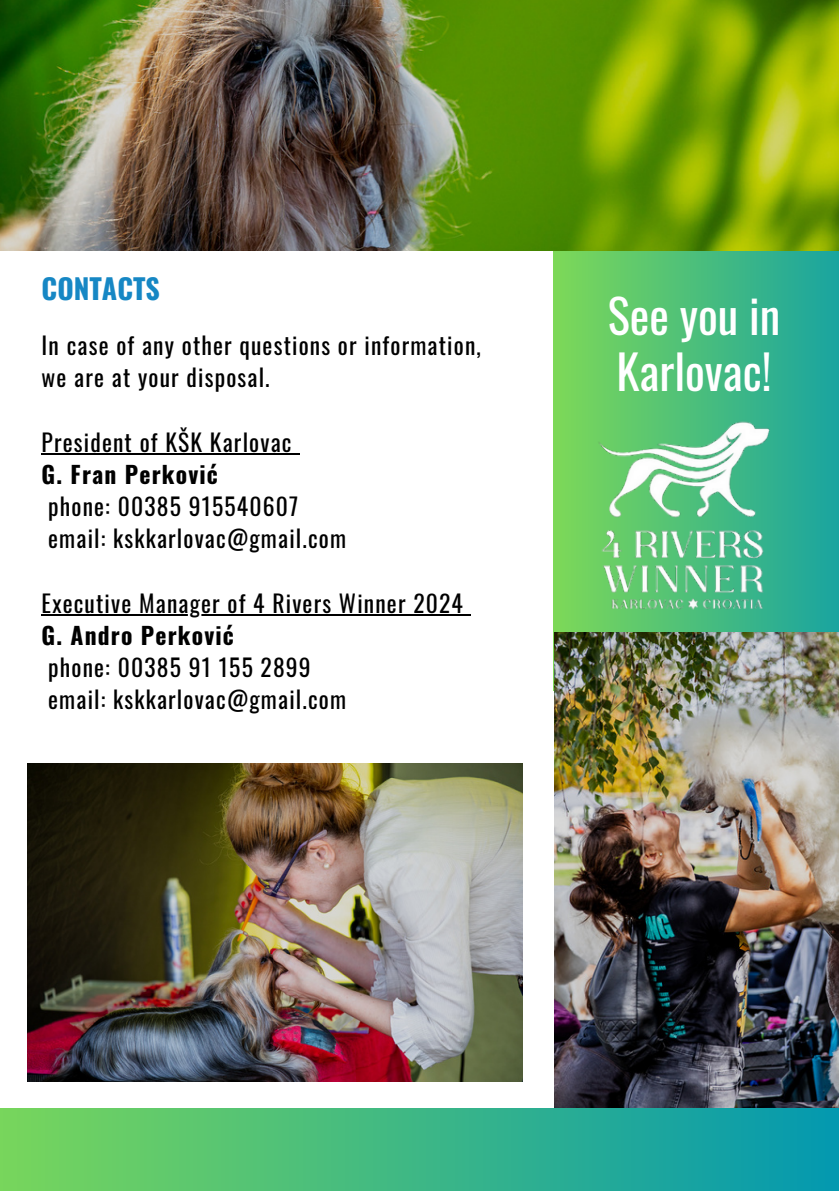
<style>
.page{position:relative;width:839px;height:1191px;background:#fff}
.page>*{position:absolute;margin:0;border:0;box-sizing:border-box;transform-origin:0 0}
.t1{font:46.6px/55.6px "Oswald";color:#fff}
.t2{font:700 28px "Oswald";color:#1687c4}
.t3{font:23.6px/32.2px "Oswald";letter-spacing:.05em;color:#000}
.s1{font-weight:700}
</style>
<div class="page">
<div style="left:553px;top:105px;width:285px;height:585px;background:linear-gradient(to right,#7ed957,#1aa49f)"></div>
<img style="left:554px;top:632px;width:284px;height:476px">
<img style="left:27px;top:764px;width:495px;height:318px">
<hr style="left:42px;top:453px;width:117px;height:2px;background:#000">
<hr style="left:159px;top:453px;width:134px;height:2px;background:#000">
<svg style="left:293px;top:453px;width:6px;height:2px"></svg>
<hr style="left:42px;top:614px;width:422px;height:1px;background:#000">
<div style="left:0;top:1108px;width:838px;height:83px;background:linear-gradient(to right,#78d65c,#0399b0)"></div>
<img style="left:0;top:0;width:838px;height:251px">
<img style="left:554px;top:376px;width:250px;height:275px">
<h1 class="t2" style="left:42px;top:266px;width:120px">CONTACTS</h1>
<h2 class="t3" style="left:42px;top:328px;width:441px">In case of any other questions or information, we are at your disposal.</h2>
<h3 class="t3" style="left:42px;top:425px;width:306px">President of KŠK Karlovac<br><span class="s1">G. Fran Perković<br></span>phone: 00385 915540607 email: kskkarlovac@gmail.com</h3>
<h3 class="t3" style="left:42px;top:586px;width:423px">Executive Manager of 4 Rivers Winner 2024<br><span class="s1">G. Andro Perković<br></span>phone: 00385 91 155 2899<br>email: kskkarlovac@gmail.com</h3>
<h3 class="t1" style="left:608px;top:286px;width:174px">See you in<br>Karlovac!</h3>
</div>
